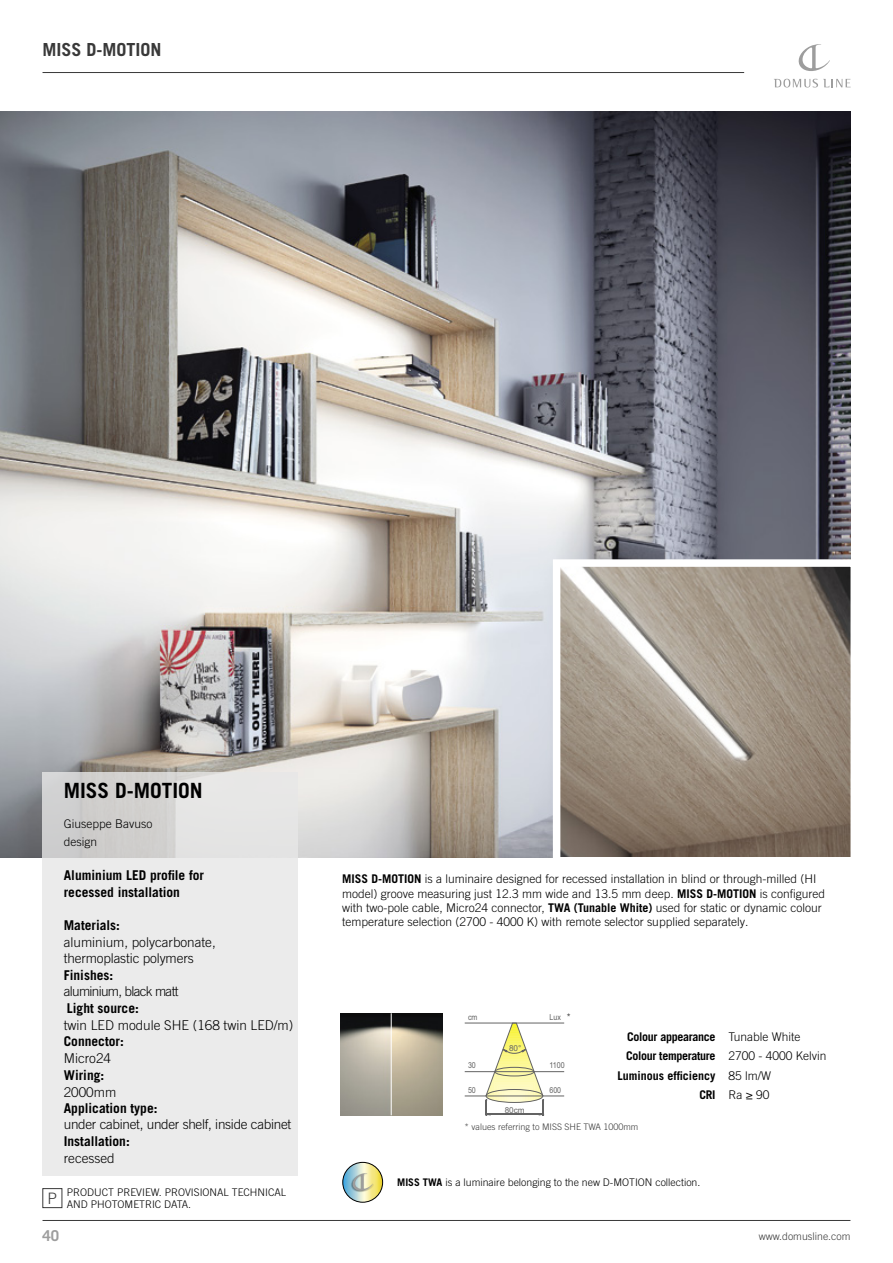
<style>
.page{position:relative;width:893px;height:1263px;background:#fff}
.page>*{position:absolute;margin:0;border:0;box-sizing:border-box;transform-origin:0 0}
.t1{font:700 21px "Trade Gothic LT Pro";color:#000}
.t2{font:700 18px "Trade Gothic LT Pro";color:#393939}
.t3{font:300 15.75px "Trade Gothic LT Pro";color:#393939}
.t4{font:700 15px "Trade Gothic LT Pro";color:#9d9d9d}
.t5{font:300 13.5px/16.6px "Trade Gothic LT Pro";letter-spacing:-.01em;color:#000}
.t6{font:700 13.5px/16.5px "Trade Gothic LT Pro";color:#000}
.t7{font:300 13.5px "Trade Gothic LT Pro";letter-spacing:-.05em;color:#000}
.t8{font:300 12px/14.2px "Trade Gothic LT Pro";color:#000}
.t9{font:700 12px/19.5px "Trade Gothic LT Pro";letter-spacing:-.025em;color:#000;text-align:right}
.t10{font:300 10.5px/12px "Trade Gothic LT Pro";color:#000}
.t11{font:300 10.5px "Trade Gothic LT Pro";color:#393939}
.t12{font:300 9px "Trade Gothic LT Pro";color:#393939}
.t13{font:8.25px "Arial";color:#636363;scale:.86 1}
.t14{font:8.25px "Arial";color:#636363}
.s1{font-weight:700}
.s2{font-family:"Trade Gothic LT Pro";font-weight:300;font-size:9px;color:#000}
</style>
<div class="page">
<hr style="left:43px;top:1220px;width:807px;height:1px;background:#393939">
<hr style="left:43px;top:72px;width:701px;height:1px;background:#393939">
<svg style="left:798px;top:44px;width:32px;height:27px"></svg>
<svg style="left:774px;top:79px;width:77px;height:8px"></svg>
<img style="left:0;top:111px;width:850px;height:746px">
<div style="left:43px;top:772px;width:255px;height:404px;background:#e7e7e7"></div>
<svg style="left:549px;top:556px;width:302px;height:302px;background:#a19689"></svg>
<img style="left:340px;top:1013px;width:102px;height:102px">
<hr style="left:391px;top:1013px;width:1px;height:102px;background:#fff">
<svg style="left:464px;top:1023px;width:100px;height:92px"></svg>
<svg style="left:343px;top:1162px;width:40px;height:40px"></svg>
<div style="left:343px;top:1162px;width:40px;height:40px;border:1px solid #000;border-radius:50%"></div>
<img style="left:351px;top:1172px;width:23px;height:21px">
<svg style="left:351px;top:1173px;width:22px;height:19px"></svg>
<div style="left:43px;top:1188px;width:19px;height:20px;border:1px solid #393939"></div>
<h2 class="t2" style="left:43px;top:38px;width:121px">MISS D-MOTION</h2>
<h1 class="t1" style="left:64px;top:777px;width:140px">MISS D-MOTION</h1>
<p class="t8" style="left:64px;top:814px;width:90px;line-height:18px">Giuseppe Bavuso design</p>
<p class="t6" style="left:64px;top:867px;width:142px">Aluminium LED profile for recessed installation</p>
<p class="t6" style="left:64px;top:917px;width:58px">Materials:</p>
<p class="t5" style="left:64px;top:933px;width:153px">aluminium, polycarbonate, thermoplastic polymers</p>
<p class="t6" style="left:64px;top:966px;width:51px">Finishes:</p>
<p class="t7" style="left:64px;top:983px;width:116px">aluminium, black matt</p>
<p class="t6" style="left:67px;top:999px;width:73px">Light source:</p>
<p class="t5" style="left:64px;top:1016px;width:231px">twin LED module SHE (168 twin LED/m)</p>
<p class="t6" style="left:64px;top:1033px;width:62px">Connector:</p>
<p class="t5" style="left:64px;top:1050px;width:49px">Micro24</p>
<p class="t6" style="left:64px;top:1066px;width:42px">Wiring:</p>
<p class="t5" style="left:64px;top:1083px;width:54px">2000mm</p>
<p class="t6" style="left:64px;top:1100px;width:95px">Application type:</p>
<p class="t5" style="left:64px;top:1116px;width:229px">under cabinet, under shelf, inside cabinet</p>
<p class="t6" style="left:64px;top:1133px;width:68px">Installation:</p>
<p class="t5" style="left:64px;top:1150px;width:52px">recessed</p>
<h3 class="t3" style="left:48px;top:1189px;width:11px">P</h3>
<p class="t10" style="left:67px;top:1186px;width:221px">PRODUCT PREVIEW. PROVISIONAL TECHNICAL<br>AND PHOTOMETRIC DATA.</p>
<p class="t8" style="left:342px;top:872px;width:484px"><span class="s1">MISS D-MOTION</span> is a luminaire designed for recessed installation in blind or through-milled (HI model) groove measuring just 12.3 mm wide and 13.5 mm deep. <span class="s1">MISS D-MOTION</span> is configured with two-pole cable, Micro24 connector, <span class="s1">TWA (Tunable White)</span> used for static or dynamic colour temperature selection (2700 - 4000 K) with remote selector supplied separately.</p>
<p class="t13" style="left:468px;top:1012px;width:12px">cm</p>
<p class="t13" style="left:549px;top:1012px;width:27px">Lux <span class="s2">*</span></p>
<p class="t14" style="left:509px;top:1043px;width:14px">80°</p>
<p class="t13" style="left:468px;top:1060px;width:11px">30</p>
<p class="t13" style="left:549px;top:1060px;width:19px">1100</p>
<p class="t13" style="left:468px;top:1085px;width:11px">50</p>
<p class="t13" style="left:549px;top:1085px;width:15px">600</p>
<p class="t14" style="left:505px;top:1105px;width:22px">80cm</p>
<p class="t9" style="left:618px;top:1027px;width:99px">Colour appearance<br>Colour temperature<br>Luminous efficiency<br>CRI</p>
<p class="t8" style="left:728px;top:1027px;width:100px;line-height:19.5px">Tunable White<br>2700 - 4000 Kelvin<br>85 lm/W<br>Ra ≥ 90</p>
<p class="t12" style="left:464px;top:1121px;width:175px">* values referring to MISS SHE TWA 1000mm</p>
<p class="t10" style="left:397px;top:1176px;width:305px"><span class="s1">MISS TWA</span> is a luminaire belonging to the new D-MOTION collection.</p>
<p class="t4" style="left:43px;top:1226px;width:18px">40</p>
<p class="t11" style="left:759px;top:1230px;width:93px">www.domusline.com</p>
</div>
